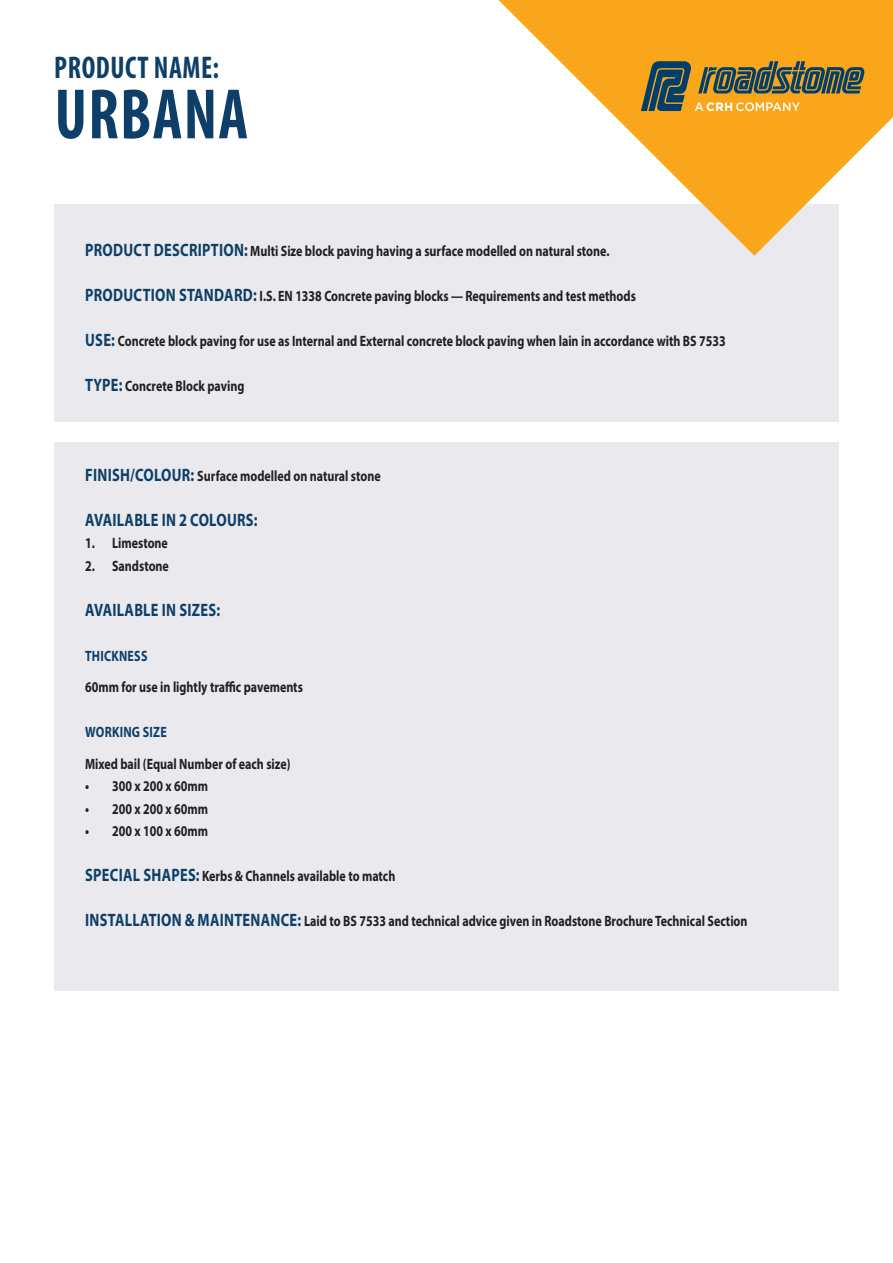
<style>
.page{position:relative;width:893px;height:1263px;background:#fff}
.page>*{position:absolute;margin:0;border:0;box-sizing:border-box;transform-origin:0 0}
.t1{font:700 condensed 72px "Myriad Pro";letter-spacing:.02em;color:#0e3f68;scale:.9 1}
.t2{font:700 condensed 31.5px "Myriad Pro";letter-spacing:.02em;color:#0e3f68;scale:.9 1}
.t3{font:700 18px "Myriad Pro";letter-spacing:.02em;color:#0e3f68;scale:.8 1}
.t4{font:700 15px "Myriad Pro";color:#231f20;scale:.8 1}
.t5{font:700 15px "Myriad Pro";letter-spacing:.02em;color:#0e3f68;scale:.8 1}
.s1{font-size:18px;color:#0e3f68}
</style>
<div class="page">
<div style="left:54px;top:204px;width:785px;height:218px;background:#eaeaee"></div>
<div style="left:54px;top:442px;width:785px;height:549px;background:#eaeaee"></div>
<svg style="left:498px;top:0;width:395px;height:256px;fill:#faa61a"></svg>
<svg style="left:641px;top:61px;width:224px;height:50px;background:#927d42"></svg>
<h2 class="t2" style="left:54px;top:47px;width:185px">PRODUCT NAME:</h2>
<h1 class="t1" style="left:55px;top:69px;width:216px">URBANA</h1>
<p class="t4" style="left:85px;top:241px;width:657px"><span class="s1">PRODUCT DESCRIPTION:</span> Multi Size block paving having a surface modelled on natural stone.</p>
<p class="t4" style="left:85px;top:286px;width:690px"><span class="s1">PRODUCTION STANDARD:</span> I.S. EN 1338 Concrete paving blocks — Requirements and test methods</p>
<p class="t4" style="left:85px;top:331px;width:802px"><span class="s1">USE:</span> Concrete block paving for use as Internal and External concrete block paving when lain in accordance with BS 7533</p>
<p class="t4" style="left:85px;top:376px;width:201px"><span class="s1">TYPE:</span> Concrete Block paving</p>
<p class="t4" style="left:85px;top:466px;width:371px"><span class="s1">FINISH/COLOUR:</span> Surface modelled on natural stone</p>
<p class="t3" style="left:85px;top:508px;width:217px">AVAILABLE IN 2 COLOURS:</p>
<p class="t4" style="left:85px;top:534px;width:105px">1. Limestone</p>
<p class="t4" style="left:85px;top:556px;width:106px">2. Sandstone</p>
<p class="t3" style="left:85px;top:598px;width:170px">AVAILABLE IN SIZES:</p>
<p class="t5" style="left:85px;top:646px;width:79px">THICKNESS</p>
<p class="t4" style="left:85px;top:678px;width:274px">60mm for use in lightly traffic pavements</p>
<p class="t5" style="left:85px;top:723px;width:103px">WORKING SIZE</p>
<p class="t4" style="left:85px;top:754px;width:258px">Mixed bail (Equal Number of each size)</p>
<p class="t4" style="left:85px;top:777px;width:155px">• 300 x 200 x 60mm</p>
<p class="t4" style="left:85px;top:799px;width:155px">• 200 x 200 x 60mm</p>
<p class="t4" style="left:85px;top:822px;width:155px">• 200 x 100 x 60mm</p>
<p class="t4" style="left:85px;top:867px;width:389px"><span class="s1">SPECIAL SHAPES:</span> Kerbs &amp; Channels available to match</p>
<p class="t4" style="left:85px;top:912px;width:829px"><span class="s1">INSTALLATION &amp; MAINTENANCE:</span> Laid to BS 7533 and technical advice given in Roadstone Brochure Technical Section</p>
</div>
